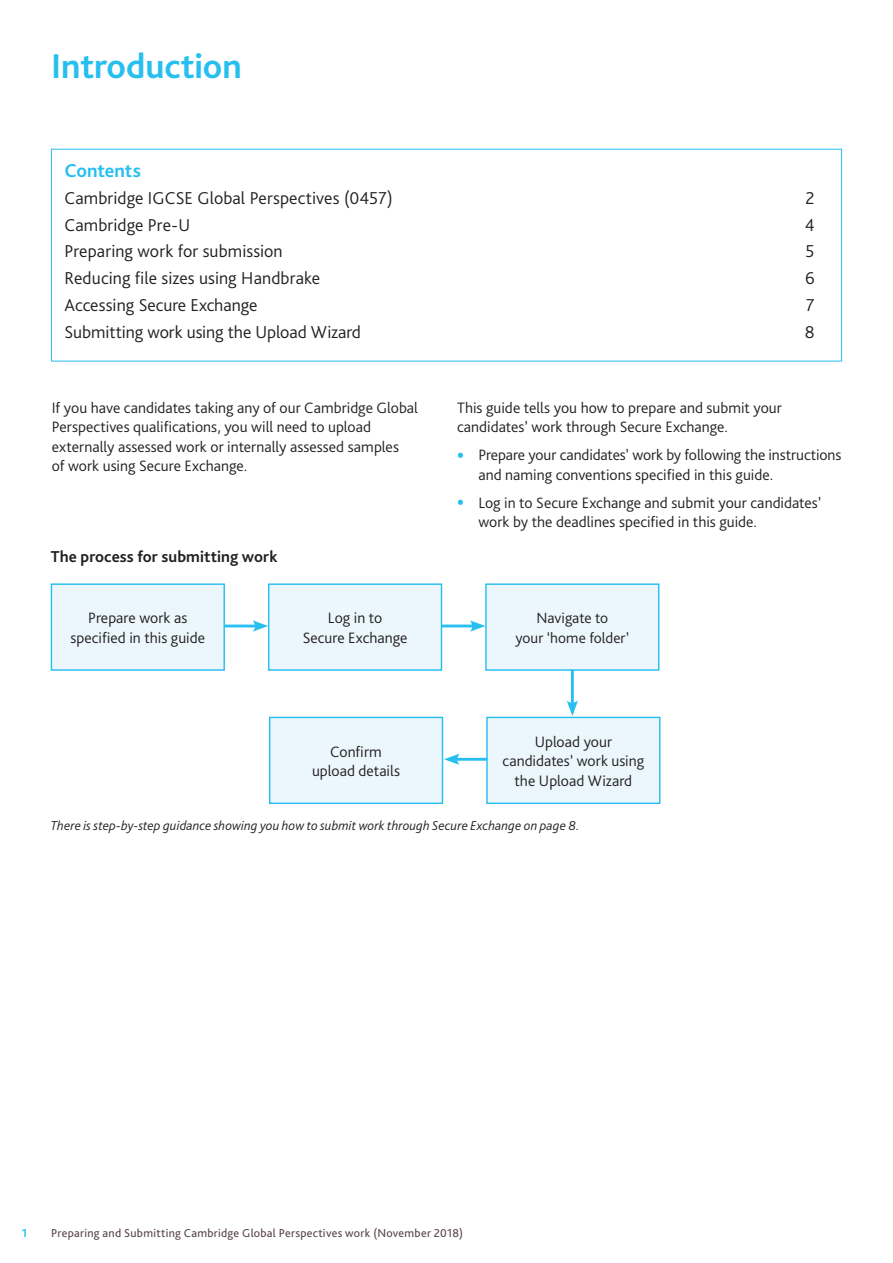
<style>
.page{position:relative;width:893px;height:1263px;background:#fff}
.page>*{position:absolute;margin:0;border:0;box-sizing:border-box;transform-origin:0 0}
.CAIE_Main_heading{font:700 36px "Bliss Pro";letter-spacing:-.005em;color:#26bff0}
.CAIE_Subheading_1{font:700 19.5px "Bliss Pro";letter-spacing:-.005em;color:#26bff0}
.CAIE_Subheading_1-2{font:300 18px "Bliss Pro";letter-spacing:.005em;color:#231f20}
.CAIE_Subheading_2{font:700 16.5px "Bliss Pro";letter-spacing:.005em;color:#231f20}
.CAIE_body_copy{font:300 15.75px/19.5px "Bliss Pro";color:#231f20}
.CAIE_body_copy-2{font:300 15.45px/20.5px "Bliss Pro";color:#231f20;text-align:center}
.CAIE_Footnotes{font:italic 300 13.5px "Bliss Pro";letter-spacing:.01em;color:#231f20}
.t1{font:12px "Bliss Pro";letter-spacing:.025em;color:#57434d}
.t2{font:700 12px "Bliss Pro";color:#26bff0}
.s1{font-weight:700;font-size:21px;color:#26bff0}
</style>
<div class="page">
<div style="left:51px;top:584px;width:173px;height:86px;background:#ebf7fc"></div>
<div style="left:51px;top:583px;width:174px;height:88px;border:1px solid #26bff0"></div>
<div style="left:269px;top:584px;width:172px;height:86px;background:#ebf7fc"></div>
<div style="left:268px;top:583px;width:174px;height:88px;border:1px solid #26bff0"></div>
<div style="left:486px;top:584px;width:173px;height:86px;background:#ebf7fc"></div>
<div style="left:485px;top:583px;width:174px;height:88px;border:1px solid #26bff0"></div>
<hr style="left:225px;top:625px;width:33px;height:2px;background:#26bff0">
<svg style="left:253px;top:620px;width:15px;height:12px"></svg>
<hr style="left:442px;top:625px;width:33px;height:2px;background:#26bff0">
<svg style="left:470px;top:620px;width:15px;height:12px"></svg>
<hr style="left:571px;top:669px;width:3px;height:37px;background:#26bff0">
<svg style="left:567px;top:700px;width:11px;height:16px"></svg>
<div style="left:270px;top:717px;width:172px;height:86px;background:#ebf7fc"></div>
<div style="left:269px;top:717px;width:174px;height:87px;border:1px solid #26bff0"></div>
<div style="left:487px;top:717px;width:173px;height:86px;background:#ebf7fc"></div>
<div style="left:486px;top:717px;width:174px;height:87px;border:1px solid #26bff0"></div>
<hr style="left:454px;top:758px;width:33px;height:3px;background:#26bff0">
<svg style="left:444px;top:754px;width:16px;height:11px"></svg>
<p class="CAIE_Main_heading" style="left:51px;top:44px;width:192px">Introduction</p>
<p class="CAIE_Subheading_1" style="left:65px;top:159px;width:78px">Contents</p>
<p class="CAIE_Subheading_1-2" style="left:65px;top:187px;width:330px">Cambridge IGCSE Global Perspectives (0457)</p>
<p class="CAIE_Subheading_1-2" style="left:805px;top:187px;width:11px">2</p>
<p class="CAIE_Subheading_1-2" style="left:65px;top:213px;width:127px">Cambridge Pre-U</p>
<p class="CAIE_Subheading_1-2" style="left:805px;top:213px;width:11px">4</p>
<p class="CAIE_Subheading_1-2" style="left:65px;top:240px;width:220px">Preparing work for submission</p>
<p class="CAIE_Subheading_1-2" style="left:805px;top:240px;width:11px">5</p>
<p class="CAIE_Subheading_1-2" style="left:65px;top:267px;width:257px">Reducing file sizes using Handbrake</p>
<p class="CAIE_Subheading_1-2" style="left:805px;top:267px;width:11px">6</p>
<p class="CAIE_Subheading_1-2" style="left:65px;top:294px;width:194px">Accessing Secure Exchange</p>
<p class="CAIE_Subheading_1-2" style="left:806px;top:294px;width:10px">7</p>
<p class="CAIE_Subheading_1-2" style="left:65px;top:321px;width:298px">Submitting work using the Upload Wizard</p>
<p class="CAIE_Subheading_1-2" style="left:805px;top:321px;width:11px">8</p>
<p class="CAIE_body_copy" style="left:52px;top:398px;width:368px">If you have candidates taking any of our Cambridge Global Perspectives qualifications, you will need to upload externally assessed work or internally assessed samples<br>of work using Secure Exchange.</p>
<p class="CAIE_body_copy" style="left:457px;top:398px;width:326px">This guide tells you how to prepare and submit your candidates’ work through Secure Exchange.</p>
<p class="CAIE_body_copy" style="left:478px;top:445px;width:364px;text-indent:-21px"><span class="s1">•</span> Prepare your candidates’ work by following the instructions and naming conventions specified in this guide.</p>
<p class="CAIE_body_copy" style="left:478px;top:493px;width:344px;text-indent:-21px"><span class="s1">•</span> Log in to Secure Exchange and submit your candidates’ work by the deadlines specified in this guide.</p>
<p class="CAIE_Subheading_2" style="left:51px;top:546px;width:228px">The process for submitting work</p>
<p class="CAIE_body_copy" style="left:71px;top:608px;width:136px;text-align:center">Prepare work as specified in this guide</p>
<p class="CAIE_body_copy" style="left:303px;top:608px;width:106px;text-align:center">Log in to<br>Secure Exchange</p>
<p class="CAIE_body_copy-2" style="left:515px;top:607px;width:115px">Navigate to<br>your ‘home folder’</p>
<p class="CAIE_body_copy" style="left:312px;top:741px;width:90px;text-align:center">Confirm upload details</p>
<p class="CAIE_body_copy" style="left:502px;top:732px;width:143px;text-align:center">Upload your candidates’ work using the Upload Wizard</p>
<p class="CAIE_Footnotes" style="left:51px;top:817px;width:530px">There is step-by-step guidance showing you how to submit work through Secure Exchange on page 8.</p>
<p class="t2" style="left:22px;top:1226px;width:7px">1</p>
<p class="t1" style="left:51px;top:1226px;width:414px">Preparing and Submitting Cambridge Global Perspectives work (November 2018)</p>
</div>
